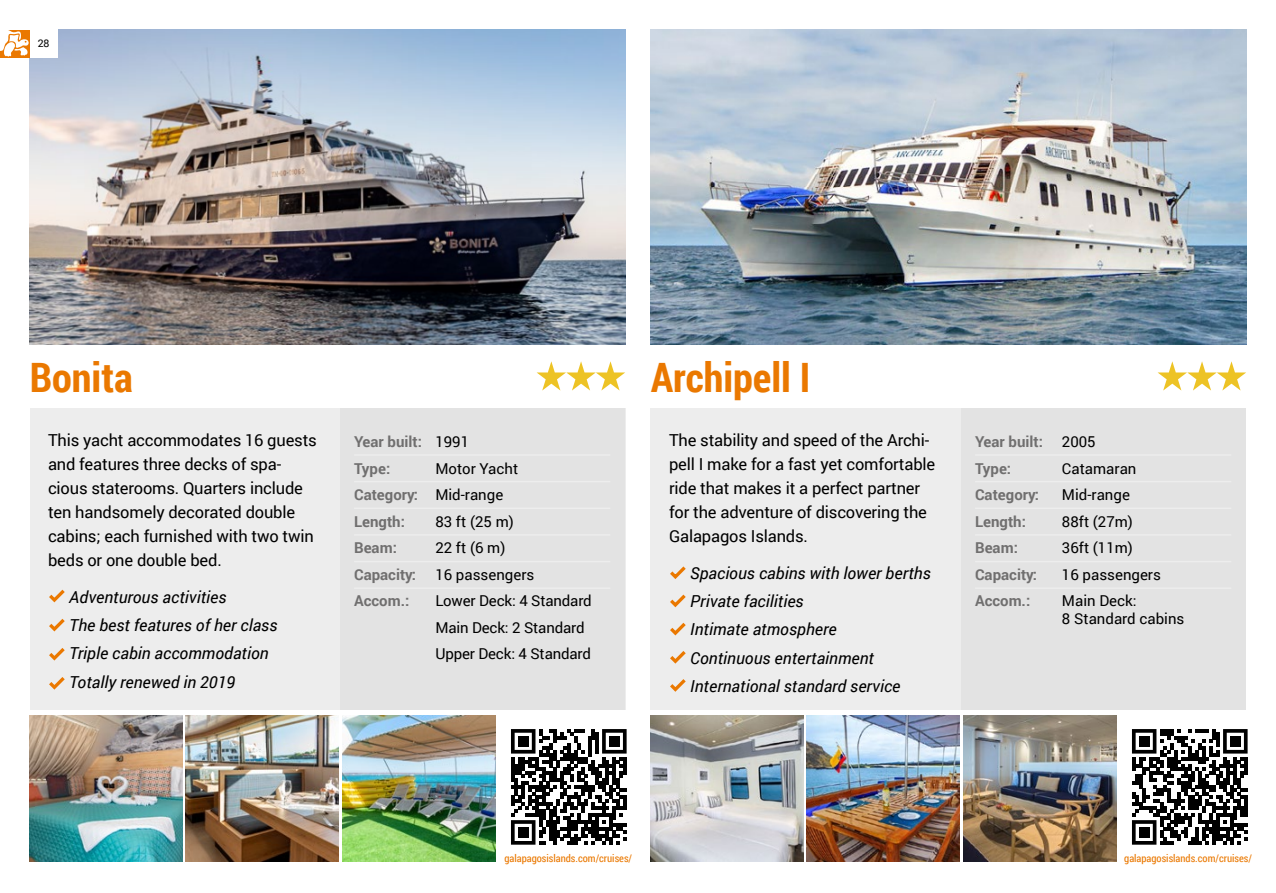
<style>
.page{position:relative;width:1276px;height:893px;background:#fff}
.page>*{position:absolute;margin:0;border:0;box-sizing:border-box;transform-origin:0 0}
.t1{font:700 40.5px "Roboto Condensed";color:#ea7800}
.t2{font:16.5px/24px "Roboto";letter-spacing:-.01em;color:#000}
.t3{font:italic 16.5px/28.2px "Roboto";color:#000}
.t4{font:15px/26.5px "Roboto";color:#000}
.t5{font:700 15px/26.5px "Roboto";color:#706f6f}
.t6{font:10.5px "Roboto Condensed";color:#ea7800}
.t7{font:10.5px "Roboto";color:#000}
</style>
<div class="page">
<img style="left:30px;top:30px;width:595px;height:314px">
<img style="left:651px;top:30px;width:595px;height:314px">
<svg style="left:1132px;top:729px;width:115px;height:116px"></svg>
<div style="left:1139px;top:736px;width:10px;height:11px;background:#000"></div>
<div style="left:1230px;top:736px;width:10px;height:11px;background:#000"></div>
<div style="left:1139px;top:827px;width:10px;height:11px;background:#000"></div>
<svg style="left:511px;top:729px;width:115px;height:116px"></svg>
<div style="left:518px;top:736px;width:10px;height:11px;background:#000"></div>
<div style="left:609px;top:736px;width:10px;height:11px;background:#000"></div>
<div style="left:518px;top:827px;width:10px;height:11px;background:#000"></div>
<div style="left:30px;top:408px;width:595px;height:301px;background:#ededed"></div>
<img style="left:342px;top:716px;width:153px;height:146px">
<img style="left:186px;top:716px;width:153px;height:146px">
<img style="left:30px;top:716px;width:153px;height:146px">
<svg style="left:536px;top:361px;width:89px;height:30px"></svg>
<div style="left:340px;top:408px;width:285px;height:301px;background:#e3e3e3"></div>
<svg style="left:49px;top:589px;width:16px;height:14px"></svg>
<svg style="left:49px;top:648px;width:16px;height:13px"></svg>
<svg style="left:49px;top:618px;width:16px;height:14px"></svg>
<svg style="left:49px;top:677px;width:16px;height:13px"></svg>
<hr style="left:354px;top:454px;width:256px;height:2px;background:#ededed">
<hr style="left:354px;top:561px;width:256px;height:1px;background:#ededed">
<hr style="left:354px;top:507px;width:256px;height:2px;background:#ededed">
<hr style="left:354px;top:481px;width:256px;height:1px;background:#ededed">
<hr style="left:354px;top:587px;width:256px;height:2px;background:#ededed">
<hr style="left:354px;top:534px;width:256px;height:2px;background:#ededed">
<div style="left:651px;top:408px;width:595px;height:301px;background:#ededed"></div>
<img style="left:963px;top:716px;width:153px;height:146px">
<img style="left:807px;top:716px;width:153px;height:146px">
<img style="left:651px;top:716px;width:152px;height:146px">
<svg style="left:1157px;top:361px;width:89px;height:30px"></svg>
<div style="left:961px;top:408px;width:285px;height:301px;background:#e3e3e3"></div>
<svg style="left:670px;top:594px;width:16px;height:14px"></svg>
<svg style="left:670px;top:566px;width:16px;height:13px"></svg>
<svg style="left:670px;top:651px;width:16px;height:13px"></svg>
<svg style="left:670px;top:622px;width:16px;height:14px"></svg>
<svg style="left:670px;top:679px;width:16px;height:13px"></svg>
<hr style="left:975px;top:454px;width:256px;height:2px;background:#ededed">
<hr style="left:975px;top:561px;width:256px;height:1px;background:#ededed">
<hr style="left:975px;top:507px;width:256px;height:2px;background:#ededed">
<hr style="left:975px;top:481px;width:256px;height:1px;background:#ededed">
<hr style="left:975px;top:587px;width:256px;height:2px;background:#ededed">
<hr style="left:975px;top:534px;width:256px;height:2px;background:#ededed">
<div style="left:10px;top:29px;width:48px;height:28px;background:#fff"></div>
<div style="left:0;top:30px;width:30px;height:27px;background:#ea7800"></div>
<svg style="left:0;top:30px;width:29px;height:27px"></svg>
<p class="t7" style="left:38px;top:36px;width:13px">28</p>
<h1 class="t1" style="left:30px;top:349px;width:105px">Bonita</h1>
<h1 class="t1" style="left:651px;top:349px;width:161px">Archipell I</h1>
<p class="t2" style="left:48px;top:427px;width:270px">This yacht accommodates 16 guests</p>
<p class="t2" style="left:48px;top:475px;width:256px">cious staterooms. Quarters include</p>
<p class="t2" style="left:48px;top:451px;width:235px">and features three decks of spa-</p>
<p class="t2" style="left:48px;top:499px;width:267px">ten handsomely decorated double cabins; each furnished with two twin beds or one double bed.</p>
<p class="t3" style="left:69px;top:582px;width:210px">Adventurous activities<br>The best features of her class<br>Triple cabin accommodation<br>Totally renewed in 2019</p>
<p class="t5" style="left:354px;top:428px;width:69px">Year built:<br>Type:<br>Category:<br>Length:<br>Beam:<br>Capacity:<br>Accom.:</p>
<p class="t4" style="left:435px;top:428px;width:158px">1991<br>Motor Yacht<br>Mid-range<br>83 ft (25 m(<br>2 2 f t m6( (<br>16 passengers<br>Lower Deck 4: Standard<br>Main Deck 2: Standard<br>Upper Deck 4: Standard</p>
<p class="t2" style="left:669px;top:427px;width:262px">The stability and speed of the Archi-</p>
<p class="t2" style="left:669px;top:475px;width:259px">ride that makes ait perfect partner for the adventure of discovering the<br>Galapagos Islands.</p>
<p class="t3" style="left:690px;top:558px;width:242px">Spacious cabins with lower berths<br>Private facilities<br>Intimate atmosphere<br>Continuous entertainment<br>International standard service</p>
<p class="t2" style="left:669px;top:451px;width:268px">pell I make for a fast yet comfortable</p>
<p class="t5" style="left:975px;top:428px;width:69px">Year built:<br>Type:<br>Category:<br>Length:<br>Beam:<br>Capacity:<br>Accom.:</p>
<p class="t4" style="left:1062px;top:428px;width:100px">2005<br>Catamaran<br>Mid-range<br>88ft (27m(<br>36ft (11m(<br>16 passengers<br>Main Deck:</p>
<p class="t4" style="left:1062px;top:605px;width:124px">8 Standard cabins</p>
<p class="t6" style="left:504px;top:851px;width:129px">galapagosislands.com/cruises/</p>
<p class="t6" style="left:1124px;top:851px;width:129px">galapagosislands.com/cruises/</p>
</div>
